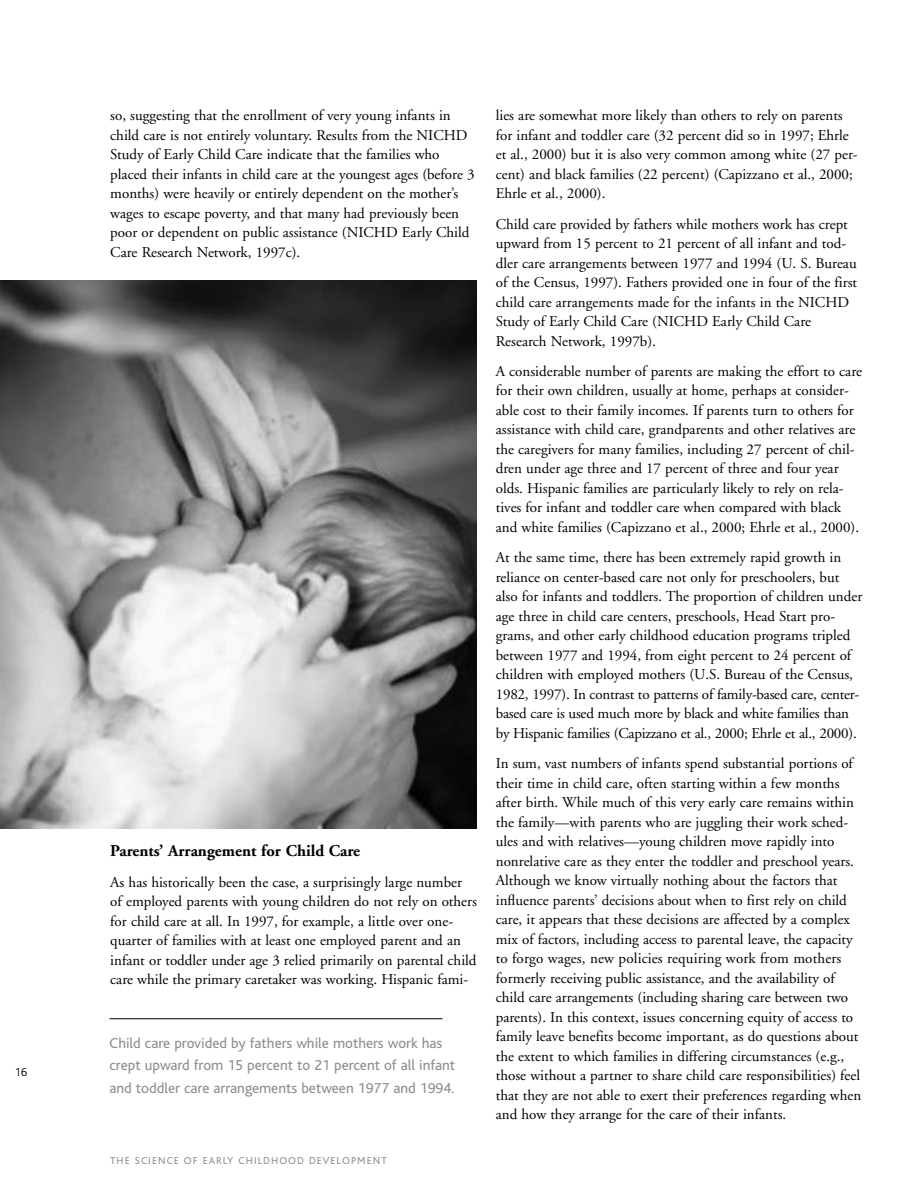
<style>
.page{position:relative;width:918px;height:1188px;background:#fff}
.page>*{position:absolute;margin:0;border:0;box-sizing:border-box;transform-origin:0 0}
.t1{font:700 16.5px "Adobe Garamond";color:#000}
.t2{font:15px/19.5px "Adobe Garamond";color:#000}
.t3{font:15px/22.5px "Bliss";color:#8f8f8f}
.t4{font:300 12px "Bliss";color:#000}
.t5{font:10.5px "Bliss";letter-spacing:.105em;color:#8f8f8f}
</style>
<div class="page">
<hr style="left:110px;top:1018px;width:332px;height:1px;background:#000">
<img style="left:0;top:280px;width:477px;height:548px">
<p class="t4" style="left:15px;top:1068px;width:14px">16</p>
<p class="t2" style="left:110px;top:107px;width:366px">so, suggesting that the enrollment of very young infants in child care is not entirely voluntary. Results from the NICHD Study of Early Child Care indicate that the families who placed their infants in child care at the youngest ages (before 3 months) were heavily or entirely dependent on the mother’s wages to escape poverty, and that many had previously been poor or dependent on public assistance (NICHD Early Child Care Research Network, 1997c).</p>
<p class="t1" style="left:110px;top:844px;width:251px">Parents’ Arrangement for Child Care</p>
<p class="t2" style="left:110px;top:873px;width:368px">As has historically been the case, a surprisingly large number of employed parents with young children do not rely on others for child care at all. In 1997, for example, a little over one&shy;quarter of families with at least one employed parent and an infant or toddler under age 3 relied primarily on parental child care while the primary caretaker was working. Hispanic fami-</p>
<p class="t3" style="left:110px;top:1033px;width:347px">Child care provided by fathers while mothers work has crept upward from 15 percent to 21 percent of all infant and toddler care arrangements between 1977 and 1994.</p>
<p class="t5" style="left:110px;top:1156px;width:278px">THE SCIENCE OF EARLY CHILDHOOD DEVELOPMENT</p>
<p class="t2" style="left:496px;top:107px;width:363px">lies are somewhat more likely than others to rely on parents for infant and toddler care (32 percent did so in 1997; Ehrle et al., 2000) but it is also very common among white (27 per&shy;cent) and black families (22 percent) (Capizzano et al., 2000; Ehrle et al., 2000).</p>
<p class="t2" style="left:496px;top:215px;width:363px">Child care provided by fathers while mothers work has crept upward from 15 percent to 21 percent of all infant and tod&shy;dler care arrangements between 1977 and 1994 (U. S. Bureau of the Census, 1997). Fathers provided one in four of the first child care arrangements made for the infants in the NICHD Study of Early Child Care (NICHD Early Child Care Research Network, 1997b).</p>
<p class="t2" style="left:496px;top:363px;width:368px">A considerable number of parents are making the effort to care for their own children, usually at home, perhaps at consider&shy;able cost to their family incomes. If parents turn to others for assistance with child care, grandparents and other relatives are the caregivers for many families, including 27 percent of chil&shy;dren under age three and 17 percent of three and four year olds. Hispanic families are particularly likely to rely on rela&shy;tives for infant and toddler care when compared with black and white families (Capizzano et al., 2000; Ehrle et al., 2000).</p>
<p class="t2" style="left:496px;top:549px;width:368px">At the same time, there has been extremely rapid growth in reliance on center-based care not only for preschoolers, but also for infants and toddlers. The proportion of children under age three in child care centers, preschools, Head Start pro&shy;grams, and other early childhood education programs tripled between 1977 and 1994, from eight percent to 24 percent of children with employed mothers (U.S. Bureau of the Census, 1982, 1997). In contrast to patterns of family-based care, center&shy;based care is used much more by black and white families than by Hispanic families (Capizzano et al., 2000; Ehrle et al., 2000).</p>
<p class="t2" style="left:496px;top:755px;width:367px">In sum, vast numbers of infants spend substantial portions of their time in child care, often starting within a few months after birth. While much of this very early care remains within the family—with parents who are juggling their work sched&shy;ules and with relatives—young children move rapidly into nonrelative care as they enter the toddler and preschool years.<br>Although we know virtually nothing about the factors that influence parents’ decisions about when to first rely on child care, it appears that these decisions are affected by a complex mix of factors, including access to parental leave, the capacity to forgo wages, new policies requiring work from mothers formerly receiving public assistance, and the availability of child care arrangements (including sharing care between two parents). In this context, issues concerning equity of access to family leave benefits become important, as do questions about the extent to which families in differing circumstances (e.g., those without a partner to share child care responsibilities) feel that they are not able to exert their preferences regarding when and how they arrange for the care of their infants.</p>
</div>
